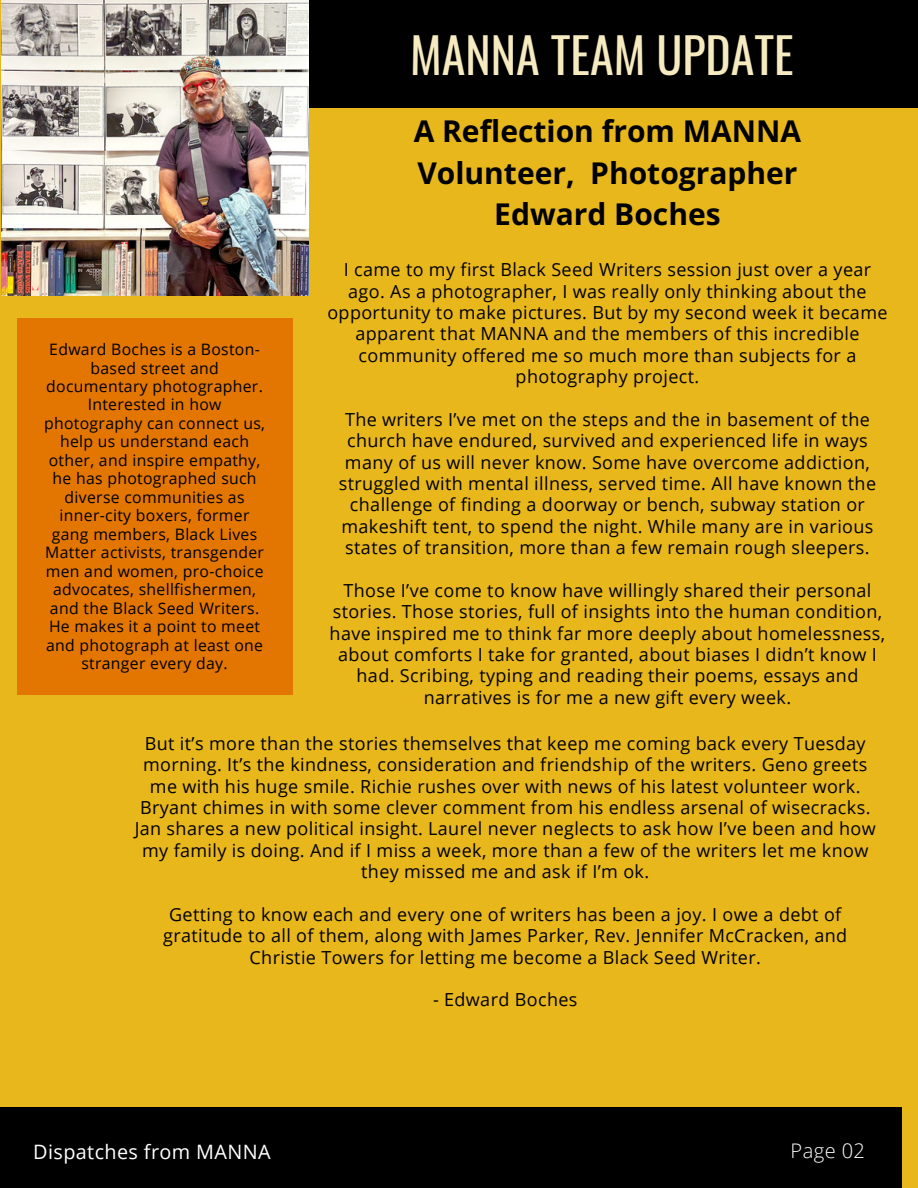
<style>
.page{position:relative;width:918px;height:1188px;background:#e8b71b}
.page>*{position:absolute;margin:0;border:0;box-sizing:border-box;transform-origin:0 0}
.t1{font:48px "Oswald";color:#f6eac0}
.t2{font:700 30px/41.7px "Open Sans";color:#000;text-align:center}
.t3{font:300 20.1px "Open Sans";letter-spacing:.02em;color:#fff}
.t4{font:19.8px "Open Sans";letter-spacing:.02em;color:#fff}
.t5{font:18px/21.3px "Open Sans";letter-spacing:.02em;color:#000;text-align:center}
.t6{font:15.75px/18.5px "Open Sans";letter-spacing:.02em;color:#000;text-align:center}
</style>
<div class="page">
<div style="left:0;top:1107px;width:902px;height:81px;background:#000"></div>
<div style="left:308px;top:0;width:610px;height:108px;background:#000"></div>
<img style="left:1px;top:0;width:307px;height:296px">
<div style="left:17px;top:319px;width:275px;height:376px;background:#e27600"></div>
<p class="t1" style="left:410px;top:18px;width:385px">MANNA TEAM UPDATE</p>
<h4 class="t6" style="left:44px;top:340px;width:222px">Edward Boches is a Boston&shy;based street and documentary photographer.<br>Interested in how photography can connect us, help us understand each other, and inspire empathy, he has photographed such diverse communities as inner-city boxers, former gang members, Black Lives<br>Matter activists, transgender men and women, pro-choice advocates, shellfishermen, and the Black Seed Writers.<br>He makes it a point to meet and photograph at least one stranger every day.</h4>
<h4 class="t2" style="left:414px;top:110px;width:389px">A Reflection from MANNA<br>Volunteer, Photographer<br>Edward Boches</h4>
<h1 class="t5" style="left:327px;top:259px;width:562px">I came to my first Black Seed Writers session just over a year ago. As a photographer, I was really only thinking about the opportunity to make pictures. But by my second week it became apparent that MANNA and the members of this incredible community offered me so much more than subjects for a photography project.</h1>
<h2 class="t5" style="left:339px;top:408px;width:539px">The writers I’ve met on the steps and the in basement of the church have endured, survived and experienced life in ways many of us will never know. Some have overcome addiction, struggled with mental illness, served time. All have known the challenge of finding a doorway or bench, subway station or makeshift tent, to spend the night. While many are in various states of transition, more than a few remain rough sleepers.</h2>
<h4 class="t5" style="left:330px;top:579px;width:557px">Those I’ve come to know have willingly shared their personal stories. Those stories, full of insights into the human condition, have inspired me to think far more deeply about homelessness, about comforts I take for granted, about biases I didn’t know I had. Scribing, typing and reading their poems, essays and narratives is for me a new gift every week.</h4>
<h4 class="t5" style="left:135px;top:732px;width:743px">But it’s more than the stories themselves that keep me coming back every Tuesday morning. It’s the kindness, consideration and friendship of the writers. Geno greets me with his huge smile. Richie rushes over with news of his latest volunteer work.<br>Bryant chimes in with some clever comment from his endless arsenal of wisecracks.<br>Jan shares a new political insight. Laurel never neglects to ask how I’ve been and how my family is doing. And if I miss a week, more than a few of the writers let me know they missed me and ask if I’m ok.</h4>
<h3 class="t5" style="left:163px;top:903px;width:686px">Getting to know each and every one of writers has been a joy. I owe a debt of gratitude to all of them, along with James Parker, Rev. Jennifer McCracken, and<br>Christie Towers for letting me become a Black Seed Writer.</h3>
<h3 class="t5" style="left:433px;top:989px;width:146px">- Edward Boches</h3>
<h4 class="t4" style="left:33px;top:1138px;width:239px">Dispatches from MANNA</h4>
<h4 class="t3" style="left:791px;top:1137px;width:76px">Page 02</h4>
</div>
